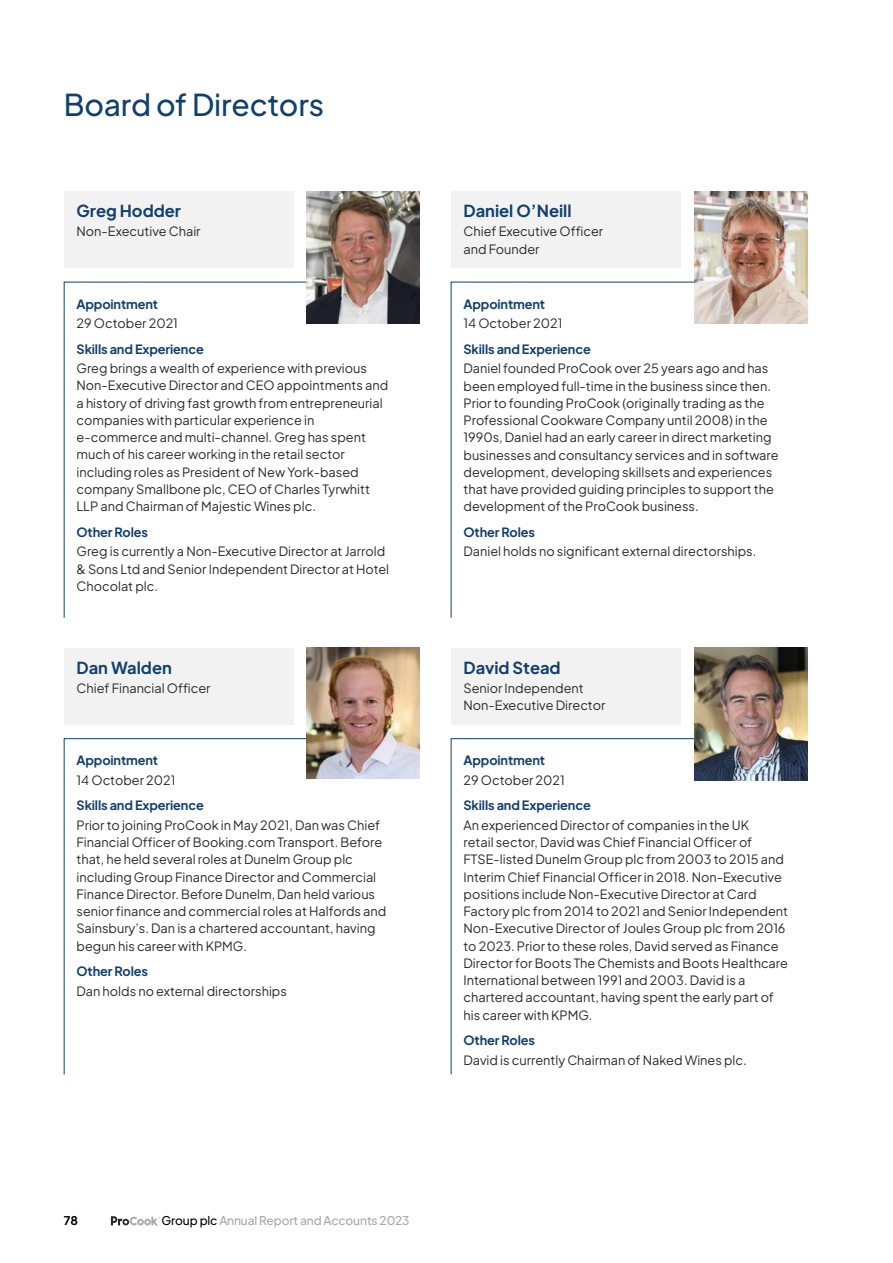
<style>
.page{position:relative;width:893px;height:1263px;background:#fff}
.page>*{position:absolute;margin:0;border:0;box-sizing:border-box;transform-origin:0 0}
.t1{font:500 30px "Plus Jakarta Sans";letter-spacing:-.005em;color:#123f6b}
.t2{font:700 16.5px "Plus Jakarta Sans";color:#123f6b}
.t3{font:12.75px/17.2px "Plus Jakarta Sans";color:#282829}
.t4{font:700 12.75px "Plus Jakarta Sans";letter-spacing:-.01em;color:#123f6b}
.t5{font:500 12px "Plus Jakarta Sans";letter-spacing:-.01em;color:#a8a8a7}
.t6{font:700 12px "Plus Jakarta Sans";color:#000}
.s1{color:#000}
</style>
<div class="page">
<div style="left:64px;top:191px;width:229px;height:77px;background:#f2f2f2"></div>
<div style="left:451px;top:191px;width:229px;height:77px;background:#f2f2f2"></div>
<div style="left:64px;top:648px;width:229px;height:76px;background:#f2f2f2"></div>
<div style="left:451px;top:648px;width:229px;height:76px;background:#f2f2f2"></div>
<svg style="left:63px;top:281px;width:243px;height:337px"></svg>
<svg style="left:450px;top:738px;width:342px;height:337px"></svg>
<svg style="left:450px;top:281px;width:244px;height:337px"></svg>
<svg style="left:63px;top:738px;width:243px;height:337px"></svg>
<img style="left:306px;top:191px;width:114px;height:133px">
<img style="left:694px;top:191px;width:114px;height:133px">
<img style="left:306px;top:648px;width:114px;height:131px">
<img style="left:694px;top:648px;width:114px;height:132px">
<svg style="left:111px;top:1216px;width:49px;height:9px"></svg>
<h1 class="t1" style="left:64px;top:80px;width:262px">Board of Directors</h1>
<p class="t2" style="left:77px;top:196px;width:106px">Greg Hodder</p>
<p class="t3" style="left:77px;top:222px;width:126px">Non-Executive Chair</p>
<p class="t2" style="left:463px;top:196px;width:110px">Daniel O’Neill</p>
<p class="t3" style="left:463px;top:222px;width:141px">Chief Executive Officer and Founder</p>
<p class="t4" style="left:77px;top:292px;width:83px">Appointment</p>
<p class="t3" style="left:77px;top:313px;width:103px">29 October 2021</p>
<p class="t4" style="left:77px;top:338px;width:129px">Skills and Experience</p>
<p class="t3" style="left:77px;top:358px;width:313px">Greg brings a wealth of experience with previous Non-Executive Director and CEO appointments and a history of driving fast growth from entrepreneurial companies with particular experience in e-commerce and multi-channel. Greg has spent much of his career working in the retail sector including roles as President of New York-based company Smallbone plc, CEO of Charles Tyrwhitt LLP and Chairman of Majestic Wines plc.</p>
<p class="t4" style="left:77px;top:521px;width:73px">Other Roles</p>
<p class="t3" style="left:77px;top:542px;width:314px">Greg is currently a Non-Executive Director at Jarrold &amp; Sons Ltd and Senior Independent Director at Hotel<br>Chocolat plc.</p>
<p class="t4" style="left:463px;top:293px;width:83px">Appointment</p>
<p class="t3" style="left:463px;top:313px;width:101px">14 October 2021</p>
<p class="t4" style="left:463px;top:338px;width:129px">Skills and Experience</p>
<p class="t3" style="left:463px;top:359px;width:317px">Daniel founded ProCook over 25 years ago and has been employed full-time in the business since then.<br>Prior to founding ProCook (originally trading as the Professional Cookware Company until 2008) in the 1990s, Daniel had an early career in direct marketing businesses and consultancy services and in software development, developing skillsets and experiences that have provided guiding principles to support the development of the ProCook business.</p>
<p class="t4" style="left:463px;top:521px;width:73px">Other Roles</p>
<p class="t3" style="left:463px;top:542px;width:294px">Daniel holds no significant external directorships.</p>
<p class="t2" style="left:77px;top:653px;width:97px">Dan Walden</p>
<p class="t3" style="left:77px;top:678px;width:136px">Chief Financial Officer</p>
<p class="t2" style="left:463px;top:653px;width:99px">David Stead</p>
<p class="t3" style="left:463px;top:678px;width:143px">Senior Independent<br>Non-Executive Director</p>
<p class="t4" style="left:77px;top:749px;width:83px">Appointment</p>
<p class="t3" style="left:77px;top:770px;width:101px">14 October 2021</p>
<p class="t4" style="left:77px;top:794px;width:129px">Skills and Experience</p>
<p class="t3" style="left:77px;top:815px;width:311px">Prior to joining ProCook in May 2021, Dan was Chief Financial Officer of Booking.com Transport. Before that, he held several roles at Dunelm Group plc including Group Finance Director and Commercial Finance Director. Before Dunelm, Dan held various senior finance and commercial roles at Halfords and Sainsbury’s. Dan is a chartered accountant, having begun his career with KPMG.</p>
<p class="t4" style="left:77px;top:960px;width:73px">Other Roles</p>
<p class="t3" style="left:77px;top:981px;width:212px">Dan holds no external directorships</p>
<p class="t4" style="left:463px;top:749px;width:83px">Appointment</p>
<p class="t3" style="left:463px;top:770px;width:103px">29 October 2021</p>
<p class="t4" style="left:463px;top:794px;width:129px">Skills and Experience</p>
<p class="t3" style="left:463px;top:815px;width:326px">An experienced Director of companies in the UK<br>retail sector, David was Chief Financial Officer of FTSE-listed Dunelm Group plc from 2003 to 2015 and Interim Chief Financial Officer in 2018. Non-Executive positions include Non-Executive Director at Card Factory plc from 2014 to 2021 and Senior Independent Non-Executive Director of Joules Group plc from 2016 to 2023. Prior to these roles, David served as Finance Director for Boots The Chemists and Boots Healthcare International between 1991 and 2003. David is a chartered accountant, having spent the early part of his career with KPMG.</p>
<p class="t4" style="left:463px;top:1029px;width:73px">Other Roles</p>
<p class="t3" style="left:463px;top:1050px;width:285px">David is currently Chairman of Naked Wines plc.</p>
<p class="t6" style="left:64px;top:1210px;width:16px">78</p>
<p class="t5" style="left:161px;top:1210px;width:250px"><span class="s1">Group plc</span> Annual Report and Accounts 2023</p>
</div>
